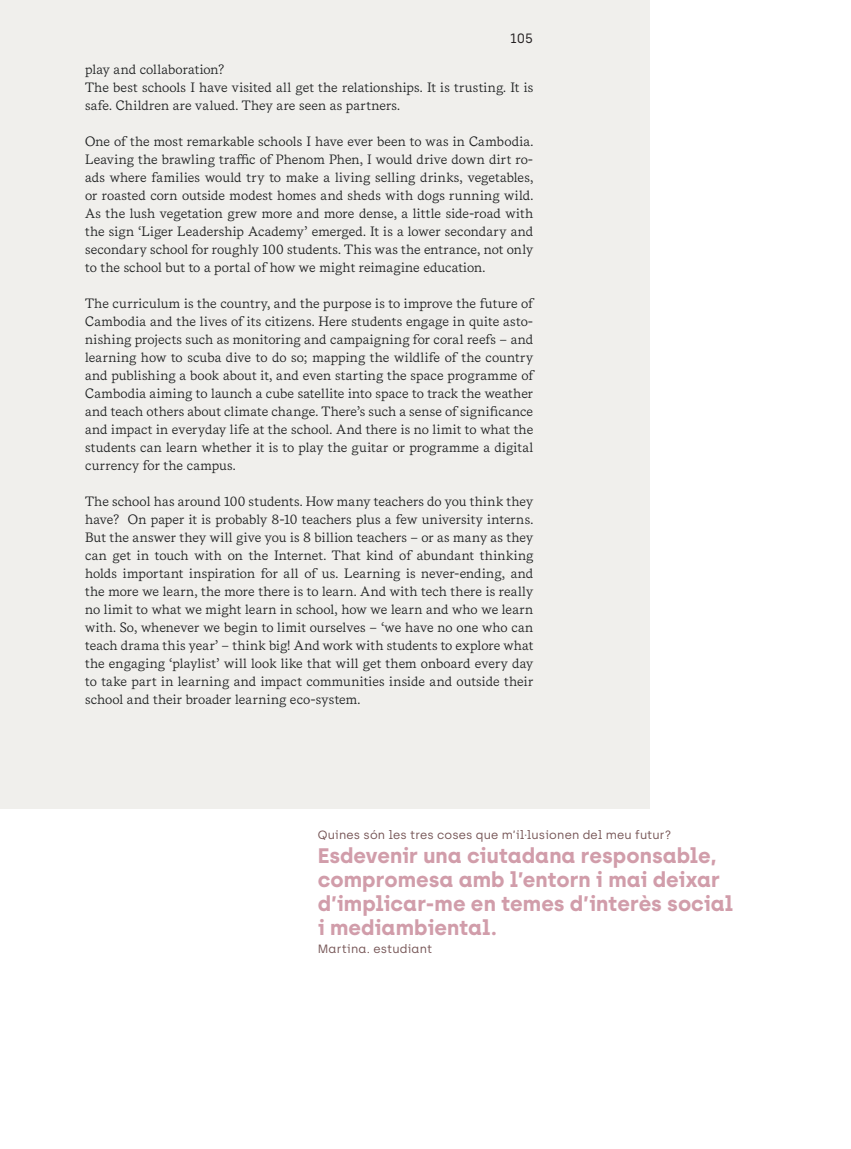
<style>
.page{position:relative;width:851px;height:1149px;background:#fff}
.page>*{position:absolute;margin:0;border:0;box-sizing:border-box;transform-origin:0 0}
.t1{font:700 21px/24px "Archia";color:#d19daa}
.t2{font:13.5px/18px "Messina Serif";letter-spacing:.01em;color:#1b1d1e;text-align:justify}
.t3{font:13.5px "Archia";color:#231f20}
.t4{font:12px "Archia";letter-spacing:.01em;color:#765556}
</style>
<div class="page">
<div style="left:0;top:0;width:649px;height:808px;background:#f0efec"></div>
<p class="t3" style="left:510px;top:30px;width:25px">105</p>
<p class="t2" style="left:85px;top:60px;width:449px;text-align:left">play and collaboration?<br>The best schools I have visited all get the relationships. It is trusting. It is safe. Children are valued. They are seen as partners.</p>
<p class="t2" style="left:85px;top:132px;width:449px">One of the most remarkable schools I have ever been to was in Cambodia.<br>Leaving the brawling traffic of Phenom Phen, I would drive down dirt ro&shy;ads where families would try to make a living selling drinks, vegetables, or roasted corn outside modest homes and sheds with dogs running wild.<br>As the lush vegetation grew more and more dense, a little side-road with the sign ‘Liger Leadership Academy’ emerged. It is a lower secondary and secondary school for roughly 100 students. This was the entrance, not only to the school but to a portal of how we might reimagine education.</p>
<p class="t2" style="left:85px;top:294px;width:449px">The curriculum is the country, and the purpose is to improve the future of Cambodia and the lives of its citizens. Here students engage in quite asto&shy;nishing projects such as monitoring and campaigning for coral reefs – and learning how to scuba dive to do so; mapping the wildlife of the country and publishing a book about it, and even starting the space programme of Cambodia aiming to launch a cube satellite into space to track the weather and teach others about climate change. There’s such a sense of significance and impact in everyday life at the school. And there is no limit to what the students can learn whether it is to play the guitar or programme a digital currency for the campus.</p>
<p class="t2" style="left:85px;top:492px;width:449px">The school has around 100 students. How many teachers do you think they have? On paper it is probably 8-10 teachers plus a few university interns.<br>But the answer they will give you is 8 billion teachers – or as many as they can get in touch with on the Internet. That kind of abundant thinking holds important inspiration for all of us. Learning is never-ending, and the more we learn, the more there is to learn. And with tech there is really no limit to what we might learn in school, how we learn and who we learn with. So, whenever we begin to limit ourselves – ‘we have no one who can teach drama this year’ – think big! And work with students to explore what the engaging ‘playlist’ will look like that will get them onboard every day to take part in learning and impact communities inside and outside their school and their broader learning eco-system.</p>
<p class="t4" style="left:317px;top:827px;width:355px">Quines són les tres coses que m’il·lusionen del meu futur?</p>
<h1 class="t1" style="left:317px;top:842px;width:417px">Esdevenir una ciutadana responsable, compromesa amb l’entorn i mai deixar d’implicar-me en temes d’interès social i mediambiental.</h1>
<p class="t4" style="left:317px;top:941px;width:116px">Martina. estudiant</p>
</div>
